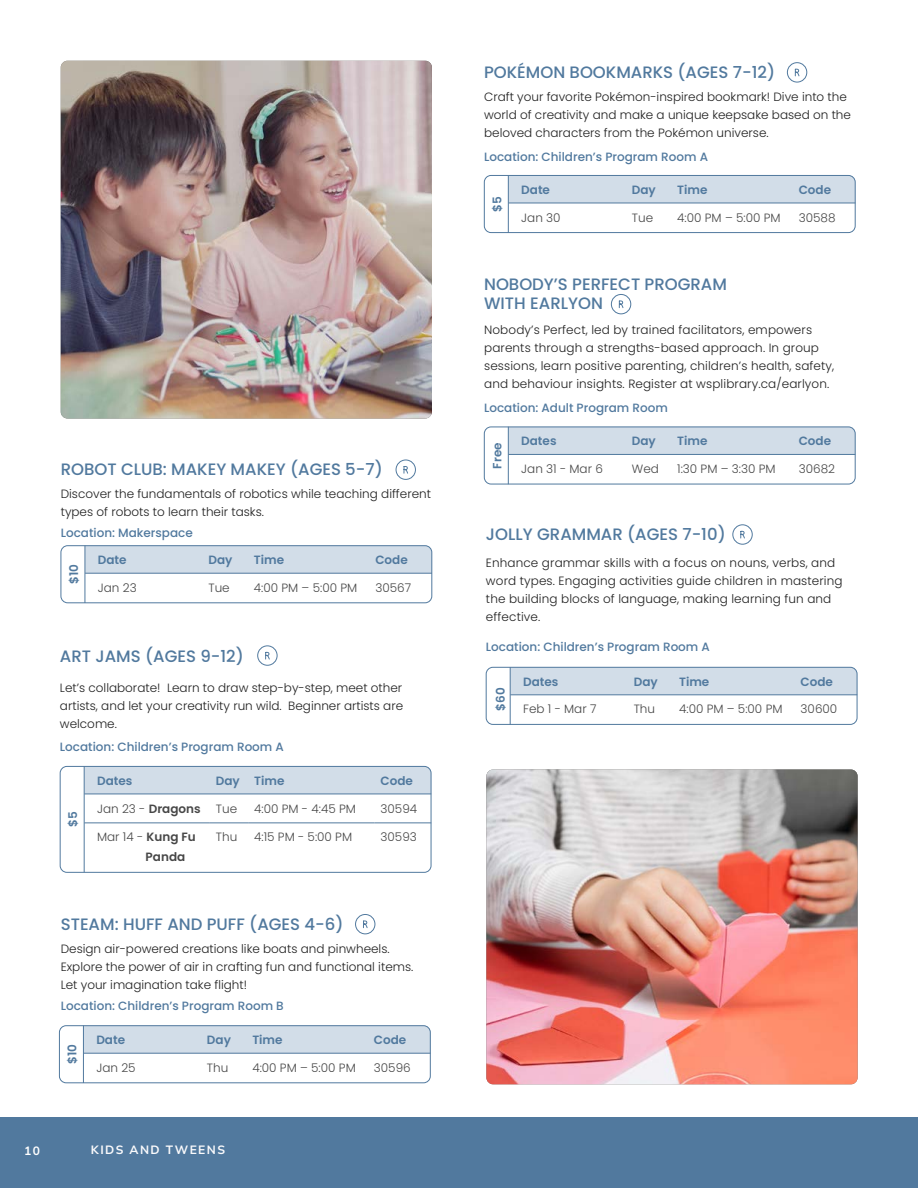
<style>
.page{position:relative;width:918px;height:1188px;background:#fff}
.page>*{position:absolute;margin:0;border:0;box-sizing:border-box;transform-origin:0 0}
.t1{font:500 16.5px/19.8px "Poppins";color:#51799e}
.t2{font:300 12px/18px "Poppins";color:#202020}
.t3{font:300 12px "Poppins";color:#474747}
.t4{font:500 12px "Poppins";color:#51799e}
.t5{font:600 12px "Poppins";color:#51799e}
.t6{font:600 12px/19.5px "Poppins";color:#474747}
.t7{font:700 12px "Mulish";letter-spacing:.12em;color:#fafafc}
.t8{font:700 12px "Mulish";color:#fff}
.s1{font-weight:300}
</style>
<div class="page">
<div style="left:0;top:1117px;width:918px;height:71px;background:#51799e"></div>
<div style="left:511px;top:667px;width:346px;height:28px;background:#d2dde8"></div>
<div style="left:486px;top:667px;width:371px;height:58px;border:1px solid #51799e;border-radius:7px"></div>
<hr style="left:510px;top:667px;width:1px;height:58px;background:#51799e">
<hr style="left:510px;top:695px;width:347px;height:1px;background:#51799e">
<svg style="left:732px;top:524px;width:21px;height:21px"></svg>
<div style="left:509px;top:175px;width:346px;height:28px;background:#d2dde8"></div>
<div style="left:484px;top:175px;width:371px;height:58px;border:1px solid #51799e;border-radius:7px"></div>
<hr style="left:508px;top:175px;width:1px;height:58px;background:#51799e">
<hr style="left:509px;top:203px;width:346px;height:1px;background:#51799e">
<svg style="left:787px;top:62px;width:21px;height:21px"></svg>
<div style="left:509px;top:427px;width:346px;height:27px;background:#d2dde8"></div>
<div style="left:484px;top:427px;width:371px;height:57px;border:1px solid #51799e;border-radius:7px"></div>
<hr style="left:508px;top:427px;width:1px;height:57px;background:#51799e">
<hr style="left:509px;top:454px;width:346px;height:1px;background:#51799e">
<svg style="left:611px;top:294px;width:21px;height:21px"></svg>
<svg style="left:257px;top:645px;width:21px;height:21px"></svg>
<div style="left:85px;top:766px;width:346px;height:28px;background:#d2dde8"></div>
<div style="left:60px;top:766px;width:371px;height:107px;border:1px solid #51799e;border-radius:7px"></div>
<hr style="left:84px;top:823px;width:126px;height:1px;background:#51799e">
<hr style="left:210px;top:823px;width:38px;height:1px;background:#51799e">
<hr style="left:248px;top:823px;width:127px;height:1px;background:#51799e">
<hr style="left:375px;top:823px;width:56px;height:1px;background:#51799e">
<hr style="left:84px;top:766px;width:1px;height:106px;background:#51799e">
<hr style="left:84px;top:794px;width:347px;height:1px;background:#51799e">
<div style="left:84px;top:1026px;width:346px;height:27px;background:#d2dde8"></div>
<div style="left:59px;top:1026px;width:371px;height:57px;border:1px solid #51799e;border-radius:7px"></div>
<hr style="left:83px;top:1026px;width:1px;height:57px;background:#51799e">
<hr style="left:84px;top:1053px;width:346px;height:1px;background:#51799e">
<svg style="left:355px;top:914px;width:21px;height:21px"></svg>
<div style="left:86px;top:546px;width:346px;height:27px;background:#d2dde8"></div>
<div style="left:61px;top:546px;width:371px;height:57px;border:1px solid #51799e;border-radius:7px"></div>
<hr style="left:85px;top:546px;width:1px;height:57px;background:#51799e">
<hr style="left:85px;top:573px;width:347px;height:1px;background:#51799e">
<svg style="left:395px;top:459px;width:21px;height:21px"></svg>
<img style="left:486px;top:770px;width:372px;height:314px">
<img style="left:61px;top:61px;width:371px;height:357px">
<h1 class="t1" style="left:61px;top:460px;width:324px">ROBOT CLUB: MAKEY MAKEY (AGES 5-7)</h1>
<p class="t2" style="left:61px;top:485px;width:372px">Discover the fundamentals of robotics while teaching different types of robots to learn their tasks.</p>
<p class="t4" style="left:61px;top:526px;width:134px">Location: Makerspace</p>
<p class="t5" style="left:67px;top:584px;width:21px;rotate:-90deg">$10</p>
<p class="t5" style="left:98px;top:553px;width:30px">Date</p>
<p class="t5" style="left:208px;top:553px;width:25px">Day</p>
<p class="t5" style="left:254px;top:553px;width:32px">Time</p>
<p class="t5" style="left:375px;top:553px;width:34px">Code</p>
<p class="t3" style="left:98px;top:581px;width:40px">Jan 23</p>
<p class="t3" style="left:208px;top:581px;width:23px">Tue</p>
<p class="t3" style="left:254px;top:581px;width:105px">4:00 PM – 5:00 PM</p>
<p class="t3" style="left:375px;top:581px;width:37px">30567</p>
<h1 class="t1" style="left:60px;top:646px;width:185px">ART JAMS (AGES 9-12)</h1>
<p class="t2" style="left:60px;top:678px;width:345px;text-align:justify">Let’s collaborate! Learn to draw step-by-step, meet other artists, and let your creativity run wild. Beginner artists are welcome.</p>
<p class="t4" style="left:60px;top:740px;width:225px">Location: Children’s Program Room A</p>
<p class="t5" style="left:97px;top:774px;width:37px">Dates</p>
<p class="t5" style="left:216px;top:774px;width:70px">Day Time</p>
<p class="t5" style="left:381px;top:774px;width:34px">Code</p>
<p class="t6" style="left:97px;top:799px;width:105px"><span class="s1">Jan 23 -</span> Dragons</p>
<p class="t3" style="left:216px;top:801px;width:23px">Tue</p>
<p class="t3" style="left:254px;top:801px;width:103px">4:00 PM - 4:45 PM</p>
<p class="t3" style="left:381px;top:801px;width:38px">30594</p>
<p class="t6" style="left:146px;top:828px;width:52px;text-indent:-49px"><span class="s1">Mar 14 -</span> Kung Fu<br>Panda</p>
<p class="t3" style="left:216px;top:830px;width:23px">Thu</p>
<p class="t3" style="left:254px;top:830px;width:100px">4:15 PM - 5:00 PM</p>
<p class="t3" style="left:381px;top:830px;width:38px">30593</p>
<p class="t5" style="left:66px;top:827px;width:17px;rotate:-90deg">$5</p>
<h1 class="t1" style="left:61px;top:914px;width:284px">STEAM: HUFF AND PUFF (AGES 4-6)</h1>
<p class="t2" style="left:61px;top:940px;width:354px">Design air-powered creations like boats and pinwheels.<br>Explore the power of air in crafting fun and functional items.<br>Let your imagination take flight!</p>
<p class="t4" style="left:61px;top:999px;width:225px">Location: Children’s Program Room B</p>
<p class="t5" style="left:65px;top:1064px;width:21px;rotate:-90deg">$10</p>
<p class="t5" style="left:96px;top:1033px;width:30px">Date</p>
<p class="t5" style="left:207px;top:1033px;width:25px">Day</p>
<p class="t5" style="left:252px;top:1033px;width:32px">Time</p>
<p class="t5" style="left:374px;top:1033px;width:34px">Code</p>
<p class="t3" style="left:96px;top:1061px;width:41px">Jan 25</p>
<p class="t3" style="left:207px;top:1061px;width:23px">Thu</p>
<p class="t3" style="left:252px;top:1061px;width:105px">4:00 PM – 5:00 PM</p>
<p class="t3" style="left:374px;top:1061px;width:38px">30596</p>
<p class="t8" style="left:24px;top:1142px;width:17px">10</p>
<p class="t7" style="left:91px;top:1142px;width:136px">KIDS AND TWEENS</p>
<h1 class="t1" style="left:484px;top:62px;width:292px">POKÉMON BOOKMARKS (AGES 7-12)</h1>
<p class="t2" style="left:484px;top:88px;width:368px">Craft your favorite Pokémon-inspired bookmark! Dive into the world of creativity and make a unique keepsake based on the beloved characters from the Pokémon universe.</p>
<p class="t4" style="left:484px;top:150px;width:225px">Location: Children’s Program Room A</p>
<p class="t5" style="left:490px;top:212px;width:17px;rotate:-90deg">$5</p>
<p class="t5" style="left:521px;top:183px;width:30px">Date</p>
<p class="t5" style="left:632px;top:183px;width:25px">Day</p>
<p class="t5" style="left:677px;top:183px;width:32px">Time</p>
<p class="t5" style="left:799px;top:183px;width:34px">Code</p>
<p class="t3" style="left:521px;top:210px;width:41px">Jan 30</p>
<p class="t3" style="left:632px;top:210px;width:23px">Tue</p>
<p class="t3" style="left:677px;top:210px;width:105px">4:00 PM – 5:00 PM</p>
<p class="t3" style="left:799px;top:210px;width:38px">30588</p>
<h1 class="t1" style="left:484px;top:274px;width:244px">NOBODY’S PERFECT PROGRAM<br>WITH EARLYON</h1>
<p class="t2" style="left:484px;top:321px;width:352px">Nobody’s Perfect, led by trained facilitators, empowers parents through a strengths-based approach. In group sessions, learn positive parenting, children’s health, safety, and behaviour insights. Register at wsplibrary.ca/earlyon.</p>
<p class="t4" style="left:484px;top:401px;width:185px">Location: Adult Program Room</p>
<p class="t5" style="left:490px;top:469px;width:28px;rotate:-90deg">Free</p>
<p class="t5" style="left:521px;top:434px;width:37px">Dates</p>
<p class="t5" style="left:632px;top:434px;width:25px">Day</p>
<p class="t5" style="left:677px;top:434px;width:32px">Time</p>
<p class="t5" style="left:799px;top:434px;width:34px">Code</p>
<p class="t3" style="left:521px;top:462px;width:83px">Jan 31 - Mar 6</p>
<p class="t3" style="left:632px;top:462px;width:29px">Wed</p>
<p class="t3" style="left:677px;top:462px;width:100px">1:30 PM – 3:30 PM</p>
<p class="t3" style="left:799px;top:462px;width:38px">30682</p>
<h1 class="t1" style="left:486px;top:525px;width:241px">JOLLY GRAMMAR (AGES 7-10)</h1>
<p class="t2" style="left:486px;top:553px;width:358px">Enhance grammar skills with a focus on nouns, verbs, and word types. Engaging activities guide children in mastering the building blocks of language, making learning fun and effective.</p>
<p class="t4" style="left:486px;top:639px;width:225px">Location: Children’s Program Room A</p>
<p class="t5" style="left:494px;top:711px;width:25px;rotate:-90deg">$60</p>
<p class="t5" style="left:523px;top:675px;width:37px">Dates</p>
<p class="t5" style="left:634px;top:675px;width:25px">Day</p>
<p class="t5" style="left:679px;top:675px;width:32px">Time</p>
<p class="t5" style="left:801px;top:675px;width:34px">Code</p>
<p class="t3" style="left:523px;top:702px;width:75px">Feb 1 - Mar 7</p>
<p class="t3" style="left:634px;top:702px;width:23px">Thu</p>
<p class="t3" style="left:679px;top:702px;width:105px">4:00 PM – 5:00 PM</p>
<p class="t3" style="left:801px;top:702px;width:38px">30600</p>
</div>
